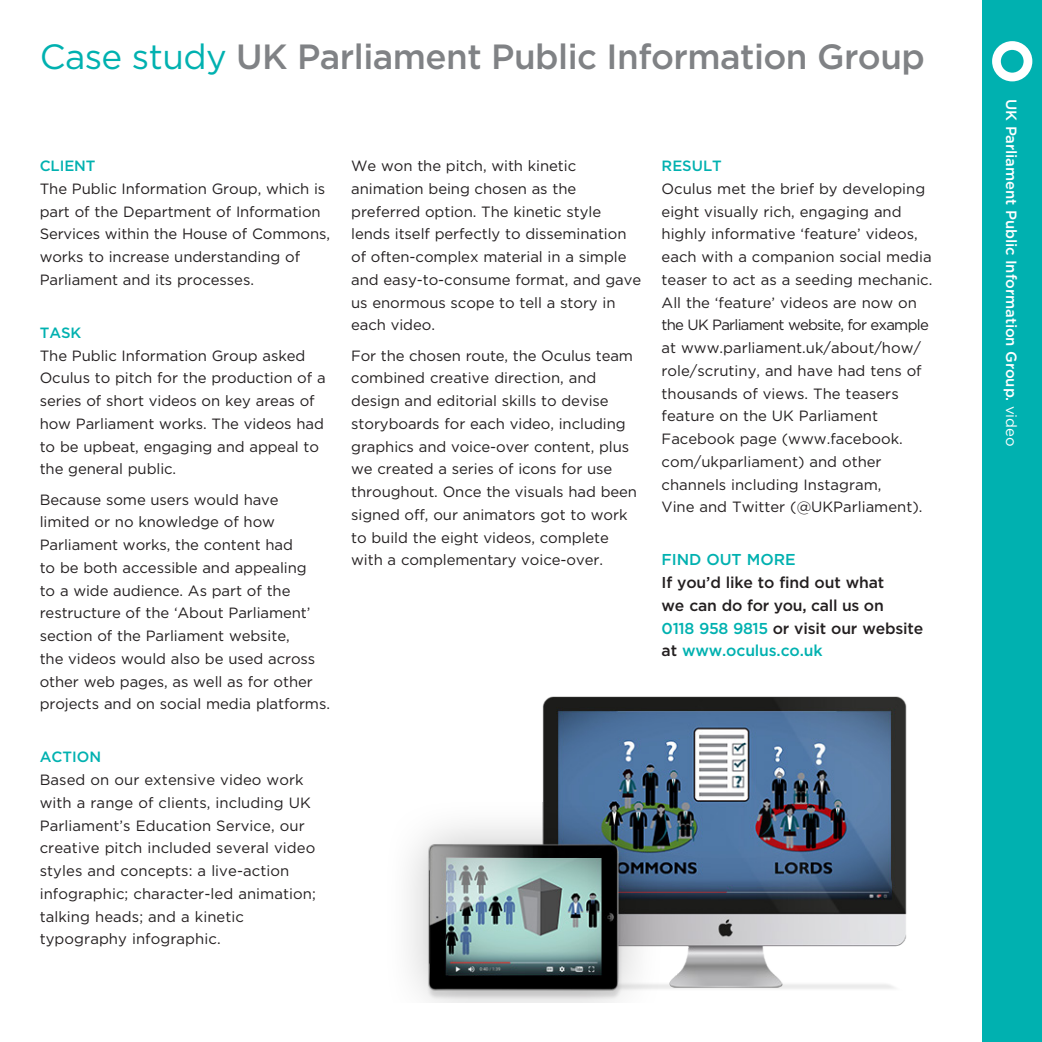
<style>
.page{position:relative;width:1042px;height:1042px;background:#fff}
.page>*{position:absolute;margin:0;border:0;box-sizing:border-box;transform-origin:0 0}
.t1{font:500 35px "Gotham";letter-spacing:-.015em;color:#808285}
.t2{font:500 15.75px/22.8px "Gotham";letter-spacing:-.01em;color:#231f20}
.t3{font:500 15.75px "Gotham";letter-spacing:-.005em;color:#00b1b0}
.t4{font:14.88px/22.8px "Gotham";letter-spacing:-.005em;color:#231f20}
.t5{font:500 14.88px "Gotham";letter-spacing:-.005em;color:#fff}
.t6{font:14.88px "Gotham";letter-spacing:-.005em;color:#fff}
.t7{font:500 14.88px "Gotham";color:#00b1b0}
.s1{font-weight:400;color:#00b1b0}
.s2{color:#00b1b0}
.s3{font-weight:500}
.s4{font-weight:400}
</style>
<div class="page">
<div style="left:982px;top:0;width:60px;height:1042px;background:#00b1b0"></div>
<div style="left:992px;top:41px;width:40px;height:40px;border:9px solid #fff;border-radius:50%"></div>
<img style="left:409px;top:696px;width:498px;height:306px">
<h1 class="t1" style="left:40px;top:37px;width:887px"><span class="s1">Case study</span> UK Parliament Public Information Group</h1>
<p class="t7" style="left:40px;top:157px;width:57px">CLIENT</p>
<p class="t4" style="left:40px;top:177px;width:292px">The Public Information Group, which is part of the Department of Information Services within the House of Commons, works to increase understanding of Parliament and its processes.</p>
<p class="t7" style="left:40px;top:324px;width:43px">TASK</p>
<p class="t4" style="left:40px;top:344px;width:287px">The Public Information Group asked Oculus to pitch for the production of a series of short videos on key areas of how Parliament works. The videos had to be upbeat, engaging and appeal to the general public.</p>
<p class="t4" style="left:40px;top:488px;width:292px">Because some users would have limited or no knowledge of how Parliament works, the content had<br>to be both accessible and appealing<br>to a wide audience. As part of the restructure of the ‘About Parliament’ section of the Parliament website,<br>the videos would also be used across other web pages, as well as for other projects and on social media platforms.</p>
<p class="t7" style="left:40px;top:748px;width:63px">ACTION</p>
<p class="t4" style="left:40px;top:768px;width:278px">Based on our extensive video work with a range of clients, including UK Parliament’s Education Service, our creative pitch included several video styles and concepts: a live-action infographic; character-led animation; talking heads; and a kinetic typography infographic.</p>
<p class="t4" style="left:351px;top:154px;width:292px">We won the pitch, with kinetic animation being chosen as the preferred option. The kinetic style lends itself perfectly to dissemination of often-complex material in a simple and easy-to-consume format, and gave us enormous scope to tell a story in each video.</p>
<p class="t4" style="left:351px;top:344px;width:287px">For the chosen route, the Oculus team combined creative direction, and design and editorial skills to devise storyboards for each video, including graphics and voice-over content, plus we created a series of icons for use throughout. Once the visuals had been signed off, our animators got to work to build the eight videos, complete with a complementary voice-over.</p>
<p class="t7" style="left:661px;top:157px;width:62px">RESULT</p>
<p class="t4" style="left:661px;top:177px;width:272px">Oculus met the brief by developing eight visually rich, engaging and highly informative ‘feature’ videos, each with a companion social media teaser to act as a seeding mechanic.<br>All the ‘feature’ videos are now on the UK Parliament website, for example at www.parliament.uk/about/how/ role/scrutiny, and have had tens of thousands of views. The teasers feature on the UK Parliament Facebook page (www.facebook. com/ukparliament) and other channels including Instagram,<br>Vine and Twitter (@UKParliament).</p>
<p class="t3" style="left:661px;top:551px;width:136px">FIND OUT MORE</p>
<p class="t2" style="left:661px;top:571px;width:263px">If you’d like to find out what<br>we can do for you, call us on<br><span class="s2">0118 958 9815</span> or visit our website at <span class="s2">www.oculus.co.uk</span></p>
<p class="t6" style="left:1019px;top:99px;width:302px;rotate:90deg"><span class="s3">&lt;Client name.</span> Type of w k undertaken&gt;</p>
<p class="t5" style="left:1019px;top:99px;width:349px;rotate:90deg">UK Parliament Public Information Group. <span class="s4">video</span></p>
</div>
